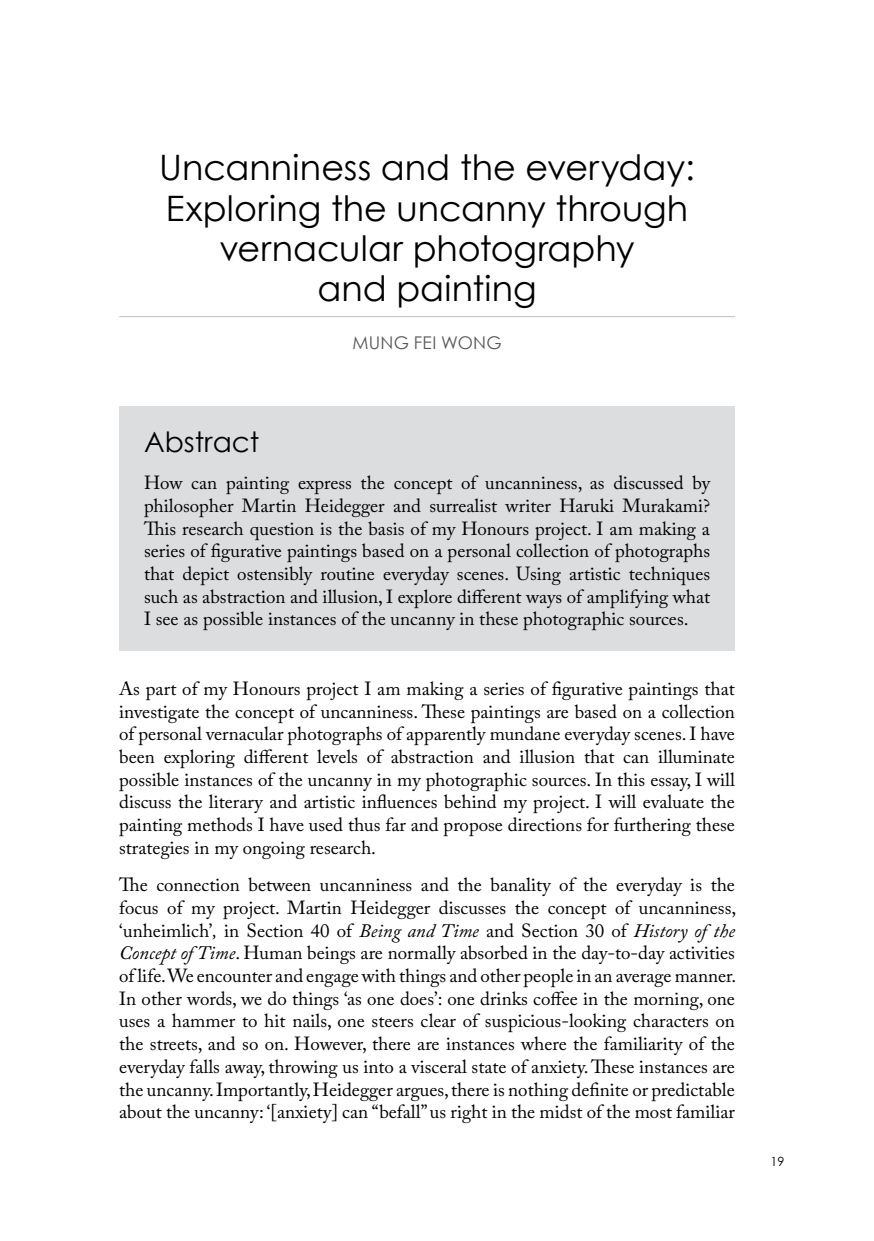
<style>
.page{position:relative;width:874px;height:1241px;background:#fff}
.page>*{position:absolute;margin:0;border:0;box-sizing:border-box;transform-origin:0 0}
.t1{font:35px/40.2px "Century Gothic";color:#000;text-align:center}
.t2{font:28px "Century Gothic";color:#000}
.t3{font:18.9px/22.8px "Adobe Caslon Pro";color:#000;text-align:justify}
.t4{font:17.5px "Century Gothic";letter-spacing:.015em;color:#58595b}
.t5{font:12.6px "Century Gothic";color:#000}
.s1{font-style:italic}
</style>
<div class="page">
<hr style="left:119px;top:316px;width:615px;height:1px;background:#bcbec0">
<div style="left:119px;top:406px;width:615px;height:244px;background:#dcddde"></div>
<h1 class="t1" style="left:159px;top:147px;width:537px">Uncanniness and the everyday:<br>Exploring the uncanny through vernacular photography<br>and painting</h1>
<p class="t4" style="left:352px;top:330px;width:150px">MUNG FEI WONG</p>
<h2 class="t2" style="left:144px;top:422px;width:117px">Abstract</h2>
<p class="t3" style="left:144px;top:471px;width:567px">How can painting express the concept of uncanniness, as discussed by philosopher Martin Heidegger and surrealist writer Haruki Murakami?<br>This research question is the basis of my Honours project. I am making a series of figurative paintings based on a personal collection of photographs that depict ostensibly routine everyday scenes. Using artistic techniques such as abstraction and illusion, I explore different ways of amplifying what I see as possible instances of the uncanny in these photographic sources.</p>
<p class="t3" style="left:119px;top:676px;width:617px">As part of my Honours project I am making a series of figurative paintings that investigate the concept of uncanniness. These paintings are based on a collection of personal vernacular photographs of apparently mundane everyday scenes. I have been exploring different levels of abstraction and illusion that can illuminate possible instances of the uncanny in my photographic sources. In this essay, I will discuss the literary and artistic influences behind my project. I will evaluate the painting methods I have used thus far and propose directions for furthering these strategies in my ongoing research.</p>
<p class="t3" style="left:119px;top:873px;width:618px">The connection between uncanniness and the banality of the everyday is the focus of my project. Martin Heidegger discusses the concept of uncanniness, ‘unheimlich’<span class="s1">,</span> in Section 40 of <span class="s1">Being and Time</span> and Section 30 of <span class="s1">History of the Concept of Time</span>. Human beings are normally absorbed in the day-to-day activities of life. We encounter and engage with things and other people in an average manner.<br>In other words, we do things ‘as one does’: one drinks coffee in the morning, one uses a hammer to hit nails, one steers clear of suspicious-looking characters on the streets, and so on. However, there are instances where the familiarity of the everyday falls away, throwing us into a visceral state of anxiety. These instances are the uncanny. Importantly, Heidegger argues, there is nothing definite or predictable about the uncanny: ‘[anxiety] can “befall” us right in the midst of the most familiar</p>
<p class="t5" style="left:770px;top:1152px;width:15px">19</p>
</div>
